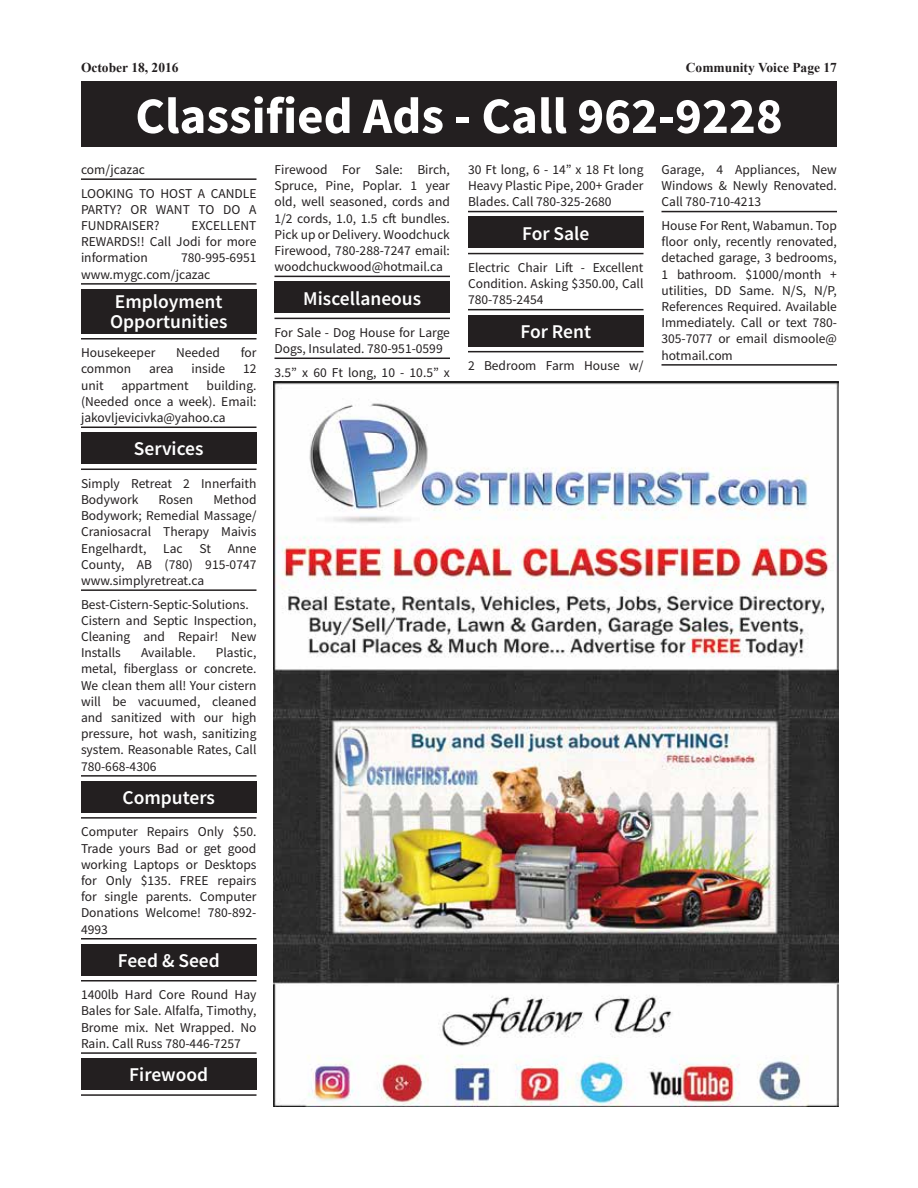
<style>
.page{position:relative;width:918px;height:1188px;background:#fff}
.page>*{position:absolute;margin:0;border:0;box-sizing:border-box;transform-origin:0 0}
.t1{font:700 51px "Source Sans Pro";color:#fff}
.t2{font:600 19.5px/19.5px "Source Sans Pro";color:#fff}
.t3{font:13.5px/16.2px "Source Sans Pro";color:#231f20;text-align:justify}
.t4{font:700 13.5px "Times New Roman";color:#231f20}
</style>
<div class="page">
<hr style="left:81px;top:178px;width:175px;height:2px;background:#231f20">
<hr style="left:81px;top:283px;width:175px;height:2px;background:#231f20">
<hr style="left:81px;top:338px;width:175px;height:2px;background:#231f20">
<hr style="left:81px;top:427px;width:175px;height:1px;background:#231f20">
<hr style="left:81px;top:469px;width:175px;height:1px;background:#231f20">
<hr style="left:81px;top:589px;width:175px;height:2px;background:#231f20">
<hr style="left:81px;top:775px;width:175px;height:2px;background:#231f20">
<hr style="left:81px;top:817px;width:175px;height:2px;background:#231f20">
<hr style="left:81px;top:938px;width:175px;height:2px;background:#231f20">
<hr style="left:81px;top:980px;width:175px;height:2px;background:#231f20">
<hr style="left:81px;top:1052px;width:175px;height:2px;background:#231f20">
<hr style="left:81px;top:1094px;width:175px;height:2px;background:#231f20">
<div style="left:81px;top:289px;width:175px;height:44px;background:#231f20"></div>
<div style="left:81px;top:432px;width:175px;height:32px;background:#231f20"></div>
<div style="left:81px;top:781px;width:175px;height:32px;background:#231f20"></div>
<div style="left:81px;top:944px;width:175px;height:32px;background:#231f20"></div>
<div style="left:81px;top:1058px;width:175px;height:32px;background:#231f20"></div>
<hr style="left:274px;top:276px;width:176px;height:1px;background:#231f20">
<hr style="left:274px;top:318px;width:176px;height:1px;background:#231f20">
<hr style="left:274px;top:358px;width:176px;height:1px;background:#231f20">
<div style="left:274px;top:281px;width:176px;height:32px;background:#231f20"></div>
<hr style="left:468px;top:211px;width:176px;height:1px;background:#231f20">
<hr style="left:468px;top:253px;width:176px;height:1px;background:#231f20">
<hr style="left:468px;top:309px;width:176px;height:1px;background:#231f20">
<hr style="left:468px;top:351px;width:176px;height:1px;background:#231f20">
<div style="left:468px;top:217px;width:176px;height:31px;background:#231f20"></div>
<div style="left:468px;top:315px;width:176px;height:31px;background:#231f20"></div>
<hr style="left:662px;top:211px;width:175px;height:1px;background:#231f20">
<hr style="left:662px;top:364px;width:175px;height:2px;background:#231f20">
<div style="left:81px;top:81px;width:756px;height:66px;background:#231f20"></div>
<img style="left:273px;top:382px;width:565px;height:725px">
<p class="t4" style="left:81px;top:58px;width:99px">October 18, 2016</p>
<p class="t4" style="left:686px;top:58px;width:153px">Community Voice Page 17</p>
<h1 class="t1" style="left:135px;top:82px;width:649px">Classified Ads - Call 962-9228</h1>
<p class="t3" style="left:81px;top:158px;width:177px;line-height:23.7px">com/jcazac<br>LOOKING TO HOST A CANDLE</p>
<p class="t3" style="left:81px;top:201px;width:177px">PARTY? OR WANT TO DO A<br>FUNDRAISER?</p>
<p class="t3" style="left:81px;top:217px;width:177px;text-indent:111px">EXCELLENT REWARDS!! Call Jodi for more information</p>
<p class="t3" style="left:81px;top:250px;width:177px;text-indent:100px">780-995-6951 www.mygc.com/jcazac</p>
<h2 class="t2" style="left:110px;top:292px;width:119px">Employment<br>Opportunities</h2>
<p class="t3" style="left:81px;top:345px;width:76px">Housekeeper</p>
<p class="t3" style="left:176px;top:345px;width:45px">Needed</p>
<p class="t3" style="left:241px;top:345px;width:17px">for</p>
<p class="t3" style="left:81px;top:361px;width:52px">common</p>
<p class="t3" style="left:149px;top:361px;width:26px">area</p>
<p class="t3" style="left:191px;top:361px;width:35px">inside</p>
<p class="t3" style="left:243px;top:361px;width:15px">12</p>
<p class="t3" style="left:81px;top:377px;width:24px">unit</p>
<p class="t3" style="left:121px;top:377px;width:69px">appartment</p>
<p class="t3" style="left:81px;top:377px;width:177px;text-indent:126px">building. (Needed once a week). Email: jakovljevicivka@yahoo.ca</p>
<h2 class="t2" style="left:134px;top:439px;width:71px">Services</h2>
<p class="t3" style="left:81px;top:475px;width:177px">Simply Retreat 2 Innerfaith<br>Bodywork</p>
<p class="t3" style="left:81px;top:491px;width:177px;text-indent:132px">Method Bodywork; Remedial Massage/ Craniosacral Therapy Maivis Engelhardt, Lac St Anne County, AB (780) 915-0747 www.simplyretreat.ca</p>
<p class="t3" style="left:81px;top:596px;width:177px;text-align:left">Best-Cistern-Septic-Solutions.<br>Cistern and Septic Inspection,<br>Cleaning and Repair! New<br>Installs</p>
<p class="t3" style="left:159px;top:491px;width:36px">Rosen</p>
<p class="t3" style="left:81px;top:645px;width:177px;text-indent:135px">Plastic, metal, fiberglass or concrete.<br>We clean them all! Your cistern will be vacuumed, cleaned and sanitized with our high pressure, hot wash, sanitizing system. Reasonable Rates, Call 780-668-4306</p>
<h2 class="t2" style="left:123px;top:788px;width:94px">Computers</h2>
<p class="t3" style="left:81px;top:824px;width:177px">Computer Repairs Only $50.<br>Trade yours Bad or get good working Laptops or Desktops for Only $135. FREE repairs for single parents. Computer Donations Welcome! 780-892- 4993</p>
<h2 class="t2" style="left:118px;top:951px;width:104px">Feed &amp; Seed</h2>
<p class="t3" style="left:81px;top:987px;width:177px">1400lb Hard Core Round Hay Bales for Sale. Alfalfa, Timothy, Brome mix. Net Wrapped. No Rain. Call Russ 780-446-7257</p>
<h2 class="t2" style="left:129px;top:1065px;width:80px">Firewood</h2>
<p class="t3" style="left:141px;top:645px;width:56px">Available.</p>
<p class="t3" style="left:274px;top:161px;width:177px">Firewood For Sale: Birch, Spruce, Pine, Poplar. 1 year old, well seasoned, cords and 1/2 cords, 1.0, 1.5 cft bundles.<br>Pick up or Delivery. Woodchuck Firewood, 780-288-7247 email: woodchuckwood@hotmail.ca</p>
<h2 class="t2" style="left:303px;top:288px;width:119px">Miscellaneous</h2>
<p class="t3" style="left:274px;top:324px;width:177px">For Sale - Dog House for Large<br>Dogs, Insulated. 780-951-0599</p>
<p class="t3" style="left:274px;top:364px;width:177px">3.5” x 60 Ft long, 10 - 10.5” x</p>
<p class="t3" style="left:468px;top:161px;width:177px">30 Ft long, 6 - 14” x 18 Ft long Heavy Plastic Pipe, 200+ Grader Blades. Call 780-325-2680</p>
<h2 class="t2" style="left:522px;top:223px;width:69px">For Sale</h2>
<p class="t3" style="left:468px;top:259px;width:177px">Electric Chair Lift - Excellent Condition. Asking $350.00, Call 780-785-2454</p>
<h2 class="t2" style="left:520px;top:321px;width:72px">For Rent</h2>
<p class="t3" style="left:468px;top:357px;width:177px">2 Bedroom Farm House w/</p>
<p class="t3" style="left:662px;top:161px;width:177px">Garage, 4 Appliances, New Windows &amp; Newly Renovated.<br>Call 780-710-4213</p>
<p class="t3" style="left:662px;top:217px;width:177px">House For Rent, Wabamun. Top floor only, recently renovated, detached garage, 3 bedrooms, 1 bathroom. $1000/month + utilities, DD Same. N/S, N/P, References Required. Available Immediately. Call or text 780- 305-7077 or email dismoole@ hotmail.com</p>
</div>
